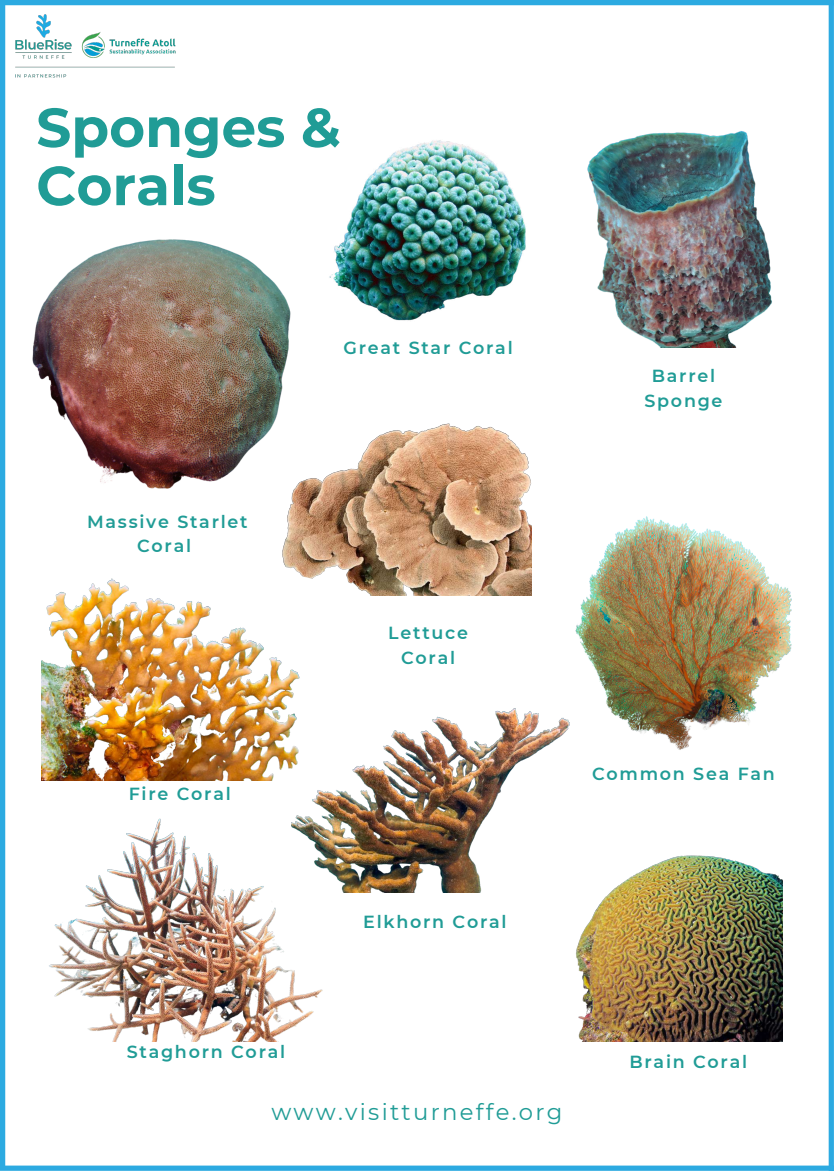
<style>
.page{position:relative;width:834px;height:1171px;background:#fff}
.page>*{position:absolute;margin:0;border:0;box-sizing:border-box;transform-origin:0 0}
.t1{font:700 54.88px/58.2px "Montserrat";color:#209c96}
.t2{font:22.75px "Montserrat";letter-spacing:.1em;color:#209c96}
.t3{font:600 17.5px/24.4px "Montserrat";letter-spacing:.1em;color:#209c96;text-align:center}
</style>
<div class="page">
<div style="left:0;top:1165px;width:833px;height:6px;background:#2caae1"></div>
<div style="left:0;top:0;width:5px;height:1168px;background:#2caae1"></div>
<div style="left:828px;top:3px;width:5px;height:1168px;background:#2caae1"></div>
<img style="left:312px;top:708px;width:245px;height:184px">
<img style="left:557px;top:516px;width:235px;height:234px">
<img style="left:576px;top:855px;width:206px;height:186px">
<img style="left:587px;top:131px;width:185px;height:217px">
<div style="left:0;top:0;width:833px;height:5px;background:#2caae1"></div>
<img style="left:32px;top:239px;width:259px;height:250px">
<img style="left:272px;top:411px;width:259px;height:185px">
<img style="left:15px;top:14px;width:161px;height:64px">
<img style="left:49px;top:807px;width:332px;height:234px">
<img style="left:41px;top:555px;width:268px;height:226px">
<div style="left:259px;top:576px;width:77px;height:77px;background:#fff;border-radius:50%"></div>
<img style="left:329px;top:140px;width:197px;height:181px">
<h1 class="t1" style="left:36px;top:98px;width:306px">Sponges &amp;<br>Corals</h1>
<p class="t3" style="left:87px;top:509px;width:162px">Massive Starlet<br>Coral</p>
<p class="t3" style="left:129px;top:782px;width:104px">Fire Coral</p>
<p class="t3" style="left:343px;top:335px;width:171px">Great Star Coral</p>
<p class="t3" style="left:644px;top:364px;width:80px">Barrel<br>Sponge</p>
<p class="t3" style="left:388px;top:621px;width:81px">Lettuce<br>Coral</p>
<p class="t3" style="left:363px;top:909px;width:145px">Elkhorn Coral</p>
<p class="t3" style="left:592px;top:761px;width:184px">Common Sea Fan</p>
<p class="t3" style="left:127px;top:1039px;width:160px">Staghorn Coral</p>
<h2 class="t2" style="left:271px;top:1098px;width:292px">www.visitturneffe.org</h2>
<p class="t3" style="left:629px;top:1050px;width:119px">Brain Coral</p>
</div>
